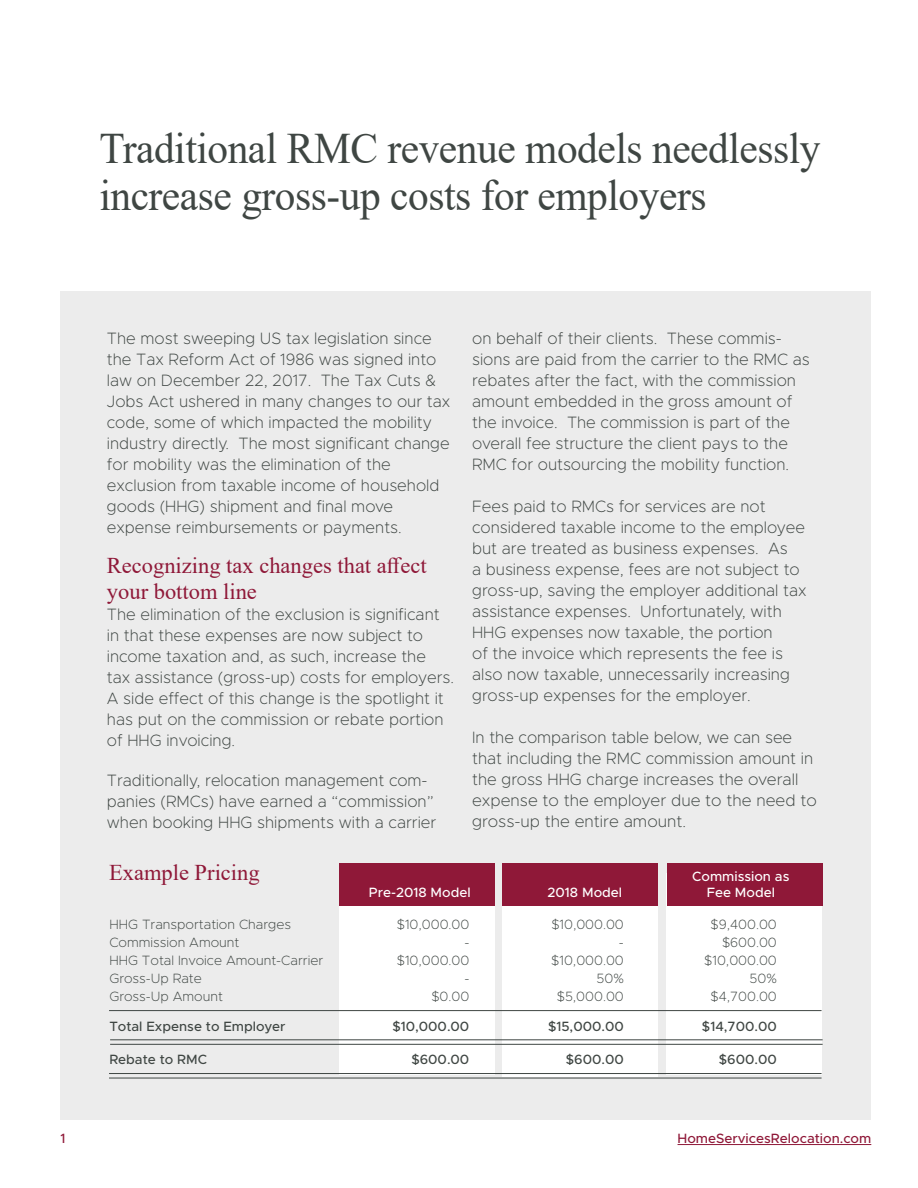
<style>
.page{position:relative;width:918px;height:1188px;background:#fff}
.page>*{position:absolute;margin:0;border:0;box-sizing:border-box;transform-origin:0 0}
.t1{font:43.5px/46.5px "Times New Roman";letter-spacing:-.01em;color:#3f4643;scale:.95 1}
.t2{font:22.5px/25.5px "Times New Roman";color:#8f1838}
.t3{font:200 16.5px/21px "Metropolis";color:#3f4643}
.t4{font:200 13.5px "Metropolis";color:#3f4643}
.t5{font:500 13.5px "Metropolis";color:#3f4643}
.t6{font:500 13.5px "Metropolis";color:#fff}
.t7{font:500 13.5px "Metropolis";color:#8f1838}
</style>
<div class="page">
<div style="left:60px;top:292px;width:811px;height:828px;background:#ececec"></div>
<hr style="left:678px;top:1144px;width:193px;height:1px;background:#8f1838">
<div style="left:666px;top:873px;width:156px;height:201px;background:#fff"></div>
<div style="left:503px;top:873px;width:155px;height:204px;background:#fff"></div>
<div style="left:339px;top:873px;width:155px;height:201px;background:#fff"></div>
<div style="left:667px;top:863px;width:156px;height:43px;background:#8f1838"></div>
<div style="left:503px;top:863px;width:155px;height:43px;background:#8f1838"></div>
<div style="left:339px;top:863px;width:155px;height:43px;background:#8f1838"></div>
<hr style="left:109px;top:1010px;width:713px;height:1px;background:#3f4643">
<hr style="left:110px;top:1039px;width:713px;height:1px;background:#3f4643">
<hr style="left:110px;top:1044px;width:713px;height:1px;background:#3f4643">
<hr style="left:109px;top:1073px;width:713px;height:1px;background:#3f4643">
<hr style="left:109px;top:1078px;width:713px;height:1px;background:#3f4643">
<h1 class="t1" style="left:99px;top:124px;width:761px">Traditional RMC revenue models needlessly increase gross-up costs for employers</h1>
<p class="t3" style="left:107px;top:327px;width:345px">The most sweeping US tax legislation since the Tax Reform Act of 1986 was signed into law on December 22, 2017. The Tax Cuts &amp; Jobs Act ushered in many changes to our tax code, some of which impacted the mobility industry directly. The most significant change for mobility was the elimination of the exclusion from taxable income of household goods (HHG) shipment and final move expense reimbursements or payments.</p>
<h2 class="t2" style="left:107px;top:552px;width:321px">Recognizing tax changes that affect your bottom line</h2>
<p class="t3" style="left:107px;top:603px;width:349px">The elimination of the exclusion is significant in that these expenses are now subject to income taxation and, as such, increase the<br>tax assistance (gross-up) costs for employers.<br>A side effect of this change is the spotlight it has put on the commission or rebate portion of HHG invoicing.</p>
<p class="t3" style="left:107px;top:770px;width:331px">Traditionally, relocation management com&shy;panies (RMCs) have earned a “commission” when booking HHG shipments with a carrier</p>
<h2 class="t2" style="left:109px;top:859px;width:152px">Example Pricing</h2>
<p class="t3" style="left:472px;top:327px;width:339px">on behalf of their clients. These commis&shy;sions are paid from the carrier to the RMC as rebates after the fact, with the commission amount embedded in the gross amount of the invoice. The commission is part of the overall fee structure the client pays to the RMC for outsourcing the mobility function.</p>
<p class="t3" style="left:472px;top:495px;width:336px">Fees paid to RMCs for services are not considered taxable income to the employee but are treated as business expenses. As<br>a business expense, fees are not subject to gross-up, saving the employer additional tax assistance expenses. Unfortunately, with HHG expenses now taxable, the portion<br>of the invoice which represents the fee is also now taxable, unnecessarily increasing gross-up expenses for the employer.</p>
<p class="t3" style="left:472px;top:726px;width:346px">In the comparison table below, we can see that including the RMC commission amount in the gross HHG charge increases the overall expense to the employer due to the need to gross-up the entire amount.</p>
<p class="t6" style="left:692px;top:868px;width:99px">Commission as</p>
<p class="t6" style="left:369px;top:884px;width:103px">Pre-2018 Model</p>
<p class="t6" style="left:547px;top:884px;width:76px">2018 Model</p>
<p class="t6" style="left:707px;top:884px;width:70px">Fee Model</p>
<p class="t4" style="left:109px;top:916px;width:183px">HHG Transportation Charges</p>
<p class="t4" style="left:397px;top:916px;width:74px">$10,000.00</p>
<p class="t4" style="left:551px;top:916px;width:74px">$10,000.00</p>
<p class="t4" style="left:711px;top:916px;width:68px">$9,400.00</p>
<p class="t4" style="left:109px;top:934px;width:132px">Commission Amount</p>
<p class="t4" style="left:464px;top:934px;width:7px">-</p>
<p class="t4" style="left:619px;top:934px;width:7px">-</p>
<p class="t4" style="left:722px;top:934px;width:56px">$600.00</p>
<p class="t4" style="left:109px;top:952px;width:215px">HHG Total Invoice Amount-Carrier</p>
<p class="t4" style="left:397px;top:952px;width:74px">$10,000.00</p>
<p class="t4" style="left:551px;top:952px;width:74px">$10,000.00</p>
<p class="t4" style="left:704px;top:952px;width:74px">$10,000.00</p>
<p class="t4" style="left:109px;top:970px;width:94px">Gross-Up Rate</p>
<p class="t4" style="left:464px;top:970px;width:7px">-</p>
<p class="t4" style="left:597px;top:970px;width:29px">50%</p>
<p class="t4" style="left:750px;top:970px;width:29px">50%</p>
<p class="t4" style="left:109px;top:988px;width:115px">Gross-Up Amount</p>
<p class="t4" style="left:431px;top:988px;width:39px">$0.00</p>
<p class="t4" style="left:557px;top:988px;width:68px">$5,000.00</p>
<p class="t4" style="left:711px;top:988px;width:68px">$4,700.00</p>
<p class="t5" style="left:109px;top:1018px;width:178px">Total Expense to Employer</p>
<p class="t5" style="left:392px;top:1018px;width:78px">$10,000.00</p>
<p class="t5" style="left:548px;top:1018px;width:77px">$15,000.00</p>
<p class="t5" style="left:702px;top:1018px;width:76px">$14,700.00</p>
<p class="t5" style="left:109px;top:1051px;width:99px">Rebate to RMC</p>
<p class="t5" style="left:411px;top:1051px;width:59px">$600.00</p>
<p class="t5" style="left:566px;top:1051px;width:59px">$600.00</p>
<p class="t5" style="left:719px;top:1051px;width:59px">$600.00</p>
<p class="t7" style="left:60px;top:1130px;width:7px">1</p>
<p class="t7" style="left:678px;top:1130px;width:195px">HomeServicesRelocation.com</p>
</div>
